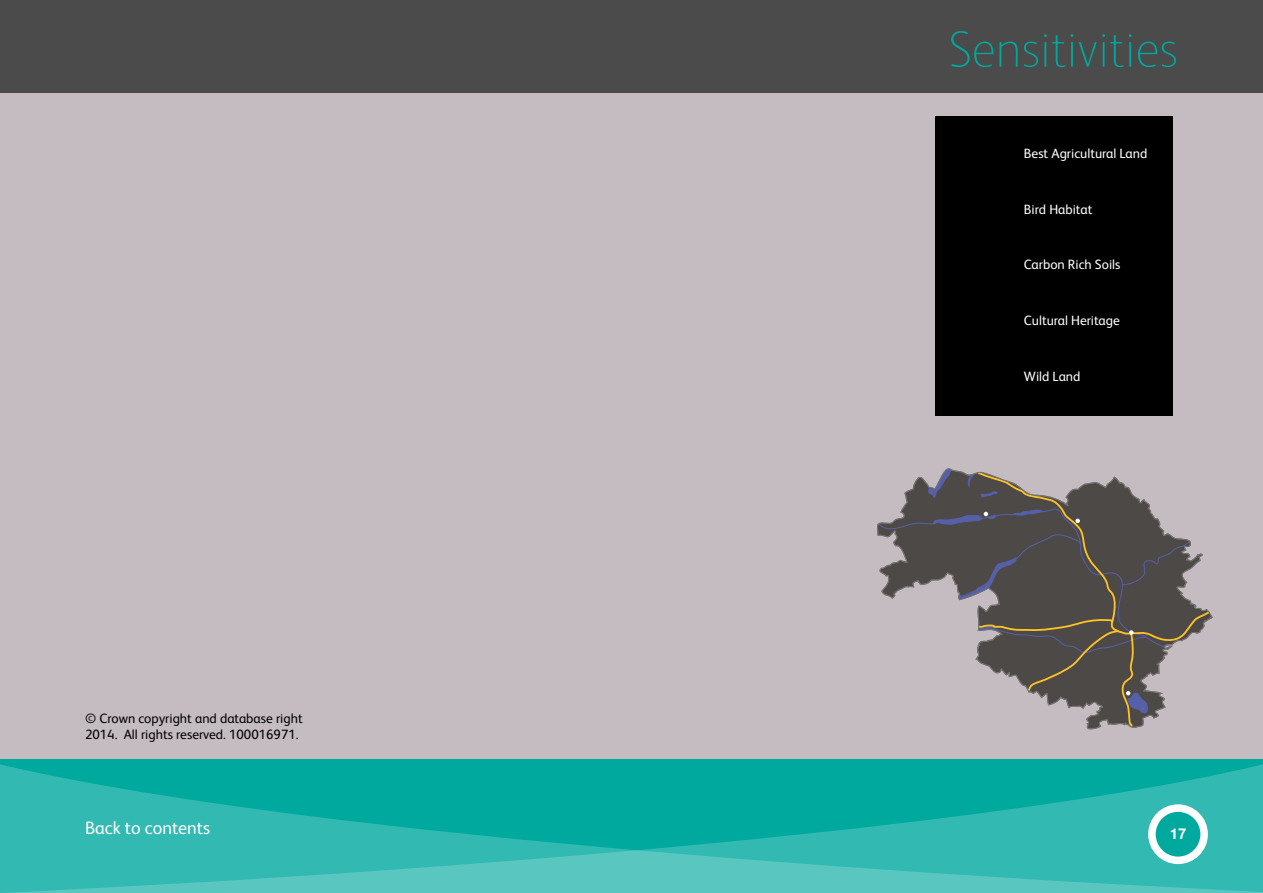
<style>
.page{position:relative;width:1263px;height:893px;background:#fff}
.page>*{position:absolute;margin:0;border:0;box-sizing:border-box;transform-origin:0 0}
.t1{font:100 51px "FS Albert";color:#00a99e}
.t2{font:18px "FS Albert";color:#fff}
.t3{font:15px "Alte Haas Grotesk Bold";color:#fff}
.t4{font:13.5px "FS Albert";color:#fff}
.t5{font:13.5px/16.2px "FS Albert";color:#000}
</style>
<div class="page">
<div style="left:0;top:0;width:1263px;height:94px;background:#4b4b4b"></div>
<div style="left:0;top:757px;width:1263px;height:136px;background:#00a99e"></div>
<svg style="left:0;top:764px;width:1263px;height:129px"></svg>
<div style="left:1152px;top:808px;width:52px;height:52px;background:#00a99e;border-radius:50%"></div>
<div style="left:1148px;top:804px;width:60px;height:60px;border:8px solid #fff;border-radius:50%"></div>
<div style="left:0;top:94px;width:1263px;height:665px;background:#c4bcc1"></div>
<svg style="left:878px;top:469px;width:332px;height:260px"></svg>
<div style="left:936px;top:116px;width:237px;height:299px;background:#000"></div>
<h1 class="t1" style="left:948px;top:20px;width:231px">Sensitivities</h1>
<p class="t4" style="left:1024px;top:145px;width:125px">Best Agricultural Land</p>
<p class="t4" style="left:1024px;top:201px;width:70px">Bird Habitat</p>
<p class="t4" style="left:1024px;top:257px;width:98px">Carbon Rich Soils</p>
<p class="t4" style="left:1024px;top:313px;width:97px">Cultural Heritage</p>
<p class="t5" style="left:85px;top:710px;width:219px">© Crown copyright and database right<br>2014. All rights reserved. 100016971.</p>
<p class="t4" style="left:1024px;top:369px;width:58px">Wild Land</p>
<h2 class="t2" style="left:85px;top:818px;width:127px">Back to contents</h2>
<p class="t3" style="left:1170px;top:824px;width:18px">17</p>
</div>
